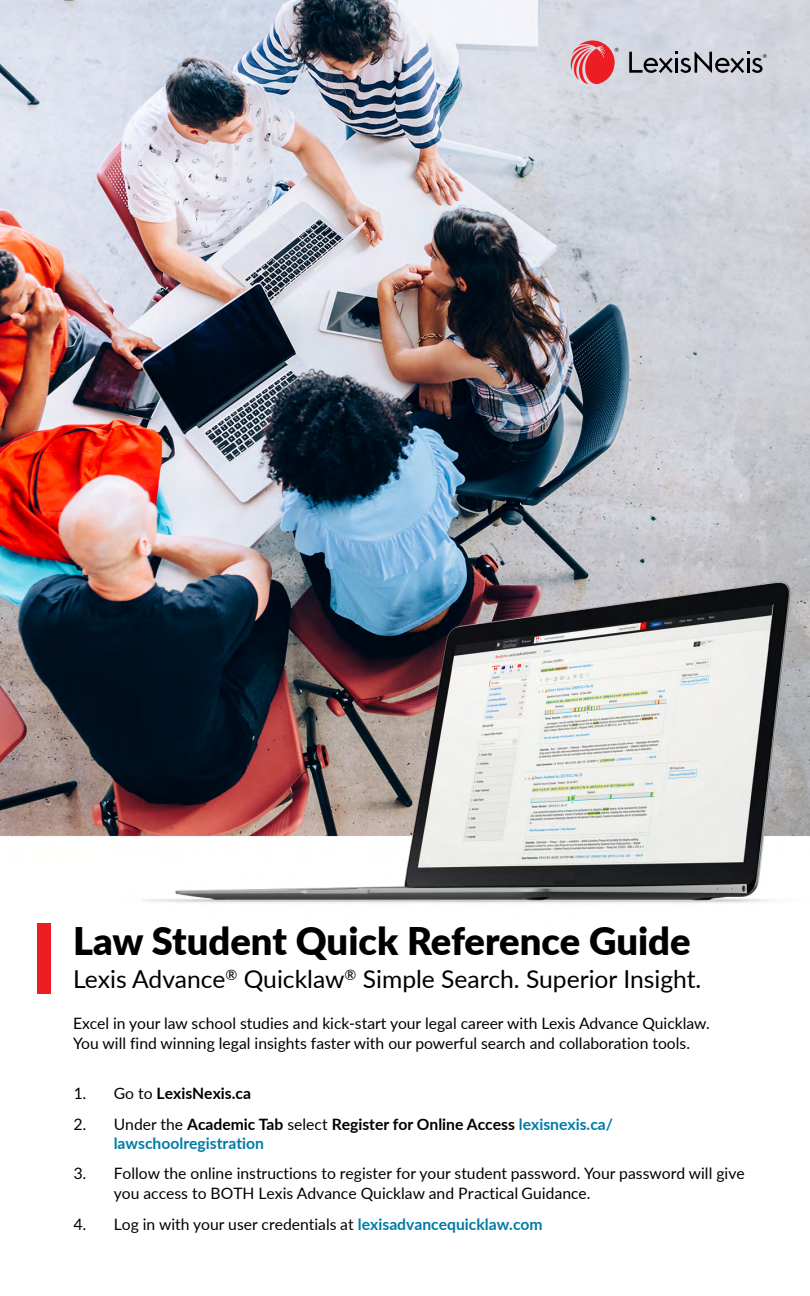
<style>
.page{position:relative;width:810px;height:1296px;background:#fff}
.page>*{position:absolute;margin:0;border:0;box-sizing:border-box;transform-origin:0 0}
.t1{font:900 38.02px "Lato";color:#000}
.t2{font:24.75px "Lato";color:#000}
.t3{font:15.75px/20.2px "Lato";color:#000}
.t4{font:700 15.75px/18.9px "Lato";color:#007ba6}
.t5{font:700 15.75px "Lato";color:#000}
.s1{font-weight:400}
.s2{font-weight:400;color:#000}
.s3{color:#000}
.s4{font-weight:700;color:#007ba6}
</style>
<div class="page">
<img style="left:0;top:0;width:810px;height:994px">
<div style="left:38px;top:923px;width:13px;height:71px;background:#ed1d24"></div>
<svg style="left:629px;top:52px;width:138px;height:21px;background:#95969d"></svg>
<svg style="left:568px;top:39px;width:51px;height:46px;background:#e17b84"></svg>
<h1 class="t1" style="left:73px;top:913px;width:619px">Law Student Quick Reference Guide</h1>
<h2 class="t2" style="left:73px;top:961px;width:630px">Lexis Advance<sup>®</sup> Quicklaw<sup>®</sup> Simple Search. Superior Insight.</h2>
<p class="t3" style="left:73px;top:1012px;width:638px">Excel in your law school studies and kick-start your legal career with Lexis Advance Quicklaw.<br>You will find winning legal insights faster with our powerful search and collaboration tools.</p>
<p class="t5" style="left:74px;top:1082px;width:179px"><span class="s1">1. Go to</span> LexisNexis.ca</p>
<p class="t4" style="left:114px;top:1114px;width:501px;text-indent:-40px"><span class="s2">2. Under the</span> <span class="s3">Academic Tab</span> <span class="s2">select</span> <span class="s3">Register for Online Access</span> lexisnexis.ca/ lawschoolregistration</p>
<p class="t3" style="left:114px;top:1163px;width:632px;text-indent:-40px">3. Follow the online instructions to register for your student password. Your password will give you access to BOTH Lexis Advance Quicklaw and Practical Guidance.</p>
<p class="t3" style="left:74px;top:1214px;width:471px">4. Log in with your user credentials at <span class="s4">lexisadvancequicklaw.com</span></p>
</div>
